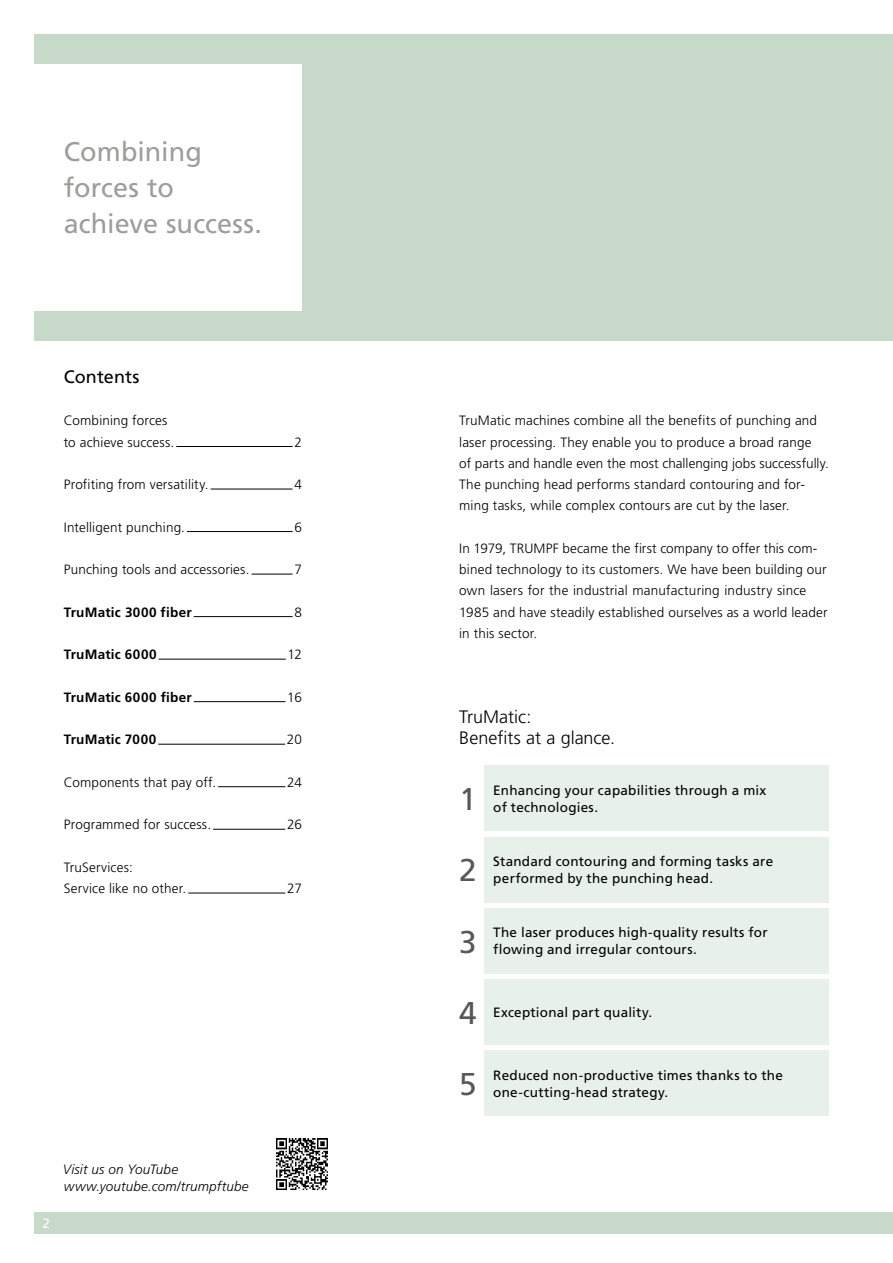
<style>
.page{position:relative;width:893px;height:1263px;background:#fff}
.page>*{position:absolute;margin:0;border:0;box-sizing:border-box;transform-origin:0 0}
.t1{font:31.5px "Frutiger LT Pro";color:#575756}
.t2{font:27px/36.2px "Frutiger LT Pro";color:#9d9d9c}
.t3{font:300 18px/21.3px "Frutiger LT Pro";color:#000}
.t4{font:18px "Frutiger LT Pro";letter-spacing:.005em;color:#000}
.t5{font:300 13.5px/21.3px "Frutiger LT Pro";letter-spacing:.01em;color:#000}
.t6{font:13.5px/17px "Frutiger LT Pro";letter-spacing:.015em;color:#000}
.t7{font:700 13.5px "Frutiger LT Pro";letter-spacing:.02em;color:#000}
.t8{font:italic 300 13.5px/17px "Frutiger LT Pro";letter-spacing:.01em;color:#000}
.t9{font:13.5px "Frutiger LT Pro";color:#fff}
</style>
<div class="page">
<div style="left:34px;top:1212px;width:859px;height:21px;background:#c7d9c9"></div>
<div style="left:34px;top:34px;width:859px;height:306px;background:#c7d9c9"></div>
<div style="left:0;top:64px;width:302px;height:246px;background:#fff"></div>
<hr style="left:176px;top:446px;width:117px;height:1px;background:#000">
<hr style="left:211px;top:489px;width:82px;height:1px;background:#000">
<hr style="left:187px;top:531px;width:106px;height:1px;background:#000">
<hr style="left:251px;top:574px;width:42px;height:1px;background:#000">
<hr style="left:194px;top:616px;width:99px;height:1px;background:#000">
<hr style="left:159px;top:659px;width:127px;height:1px;background:#000">
<hr style="left:194px;top:701px;width:91px;height:1px;background:#000">
<hr style="left:158px;top:744px;width:127px;height:1px;background:#000">
<hr style="left:218px;top:786px;width:67px;height:1px;background:#000">
<hr style="left:213px;top:829px;width:72px;height:1px;background:#000">
<hr style="left:188px;top:893px;width:97px;height:1px;background:#000">
<div style="left:485px;top:765px;width:344px;height:66px;background:#e8f0ea"></div>
<div style="left:485px;top:837px;width:344px;height:65px;background:#e8f0ea"></div>
<div style="left:485px;top:908px;width:344px;height:66px;background:#e8f0ea"></div>
<div style="left:485px;top:979px;width:344px;height:66px;background:#e8f0ea"></div>
<div style="left:485px;top:1050px;width:344px;height:66px;background:#e8f0ea"></div>
<img style="left:277px;top:1138px;width:51px;height:51px">
<h2 class="t2" style="left:64px;top:133px;width:200px">Combining forces to achieve success.</h2>
<h3 class="t4" style="left:64px;top:366px;width:77px">Contents</h3>
<p class="t5" style="left:64px;top:410px;width:112px">Combining forces to achieve success.</p>
<p class="t5" style="left:294px;top:431px;width:9px">2</p>
<p class="t5" style="left:64px;top:474px;width:146px">Profiting from versatility.</p>
<p class="t5" style="left:294px;top:474px;width:9px">4</p>
<p class="t5" style="left:64px;top:516px;width:123px">Intelligent punching.</p>
<p class="t5" style="left:294px;top:516px;width:9px">6</p>
<p class="t5" style="left:64px;top:559px;width:187px">Punching tools and accessories.</p>
<p class="t5" style="left:294px;top:559px;width:9px">7</p>
<p class="t7" style="left:64px;top:604px;width:129px">TruMatic 3000 fiber</p>
<p class="t5" style="left:294px;top:601px;width:9px">8</p>
<p class="t7" style="left:64px;top:646px;width:94px">TruMatic 6000</p>
<p class="t5" style="left:288px;top:644px;width:16px">12</p>
<p class="t7" style="left:64px;top:689px;width:129px">TruMatic 6000 fiber</p>
<p class="t5" style="left:287px;top:686px;width:16px">16</p>
<p class="t7" style="left:64px;top:732px;width:94px">TruMatic 7000</p>
<p class="t5" style="left:287px;top:729px;width:16px">20</p>
<p class="t5" style="left:64px;top:771px;width:154px">Components that pay off.</p>
<p class="t5" style="left:287px;top:771px;width:16px">24</p>
<p class="t5" style="left:64px;top:814px;width:149px">Programmed for success.</p>
<p class="t5" style="left:287px;top:814px;width:16px">26</p>
<p class="t5" style="left:64px;top:856px;width:124px">TruServices:<br>Service like no other.</p>
<p class="t5" style="left:287px;top:878px;width:16px">27</p>
<p class="t9" style="left:43px;top:1215px;width:9px">2</p>
<p class="t8" style="left:63px;top:1161px;width:187px">Visit us on YouTube www.youtube.com/trumpftube</p>
<p class="t5" style="left:459px;top:410px;width:371px">TruMatic machines combine all the benefits of punching and laser processing. They enable you to produce a broad range<br>of parts and handle even the most challenging jobs successfully.<br>The punching head performs standard contouring and for&shy;ming tasks, while complex contours are cut by the laser.</p>
<p class="t5" style="left:459px;top:538px;width:370px">In 1979, TRUMPF became the first company to offer this com&shy;bined technology to its customers. We have been building our own lasers for the industrial manufacturing industry since 1985 and have steadily established ourselves as a world leader in this sector.</p>
<h3 class="t3" style="left:459px;top:706px;width:157px">TruMatic:<br>Benefits at a glance.</h3>
<h1 class="t1" style="left:459px;top:781px;width:19px">1</h1>
<p class="t6" style="left:493px;top:782px;width:275px">Enhancing your capabilities through a mix of technologies.</p>
<h1 class="t1" style="left:459px;top:852px;width:19px">2</h1>
<p class="t6" style="left:493px;top:853px;width:281px">Standard contouring and forming tasks are performed by the punching head.</p>
<h1 class="t1" style="left:459px;top:923px;width:19px">3</h1>
<p class="t6" style="left:493px;top:924px;width:276px">The laser produces high-quality results for flowing and irregular contours.</p>
<h1 class="t1" style="left:459px;top:994px;width:19px">4</h1>
<p class="t6" style="left:493px;top:1004px;width:160px">Exceptional part quality.</p>
<h1 class="t1" style="left:459px;top:1066px;width:19px">5</h1>
<p class="t6" style="left:493px;top:1067px;width:291px">Reduced non-productive times thanks to the one-cutting-head strategy.</p>
</div>
